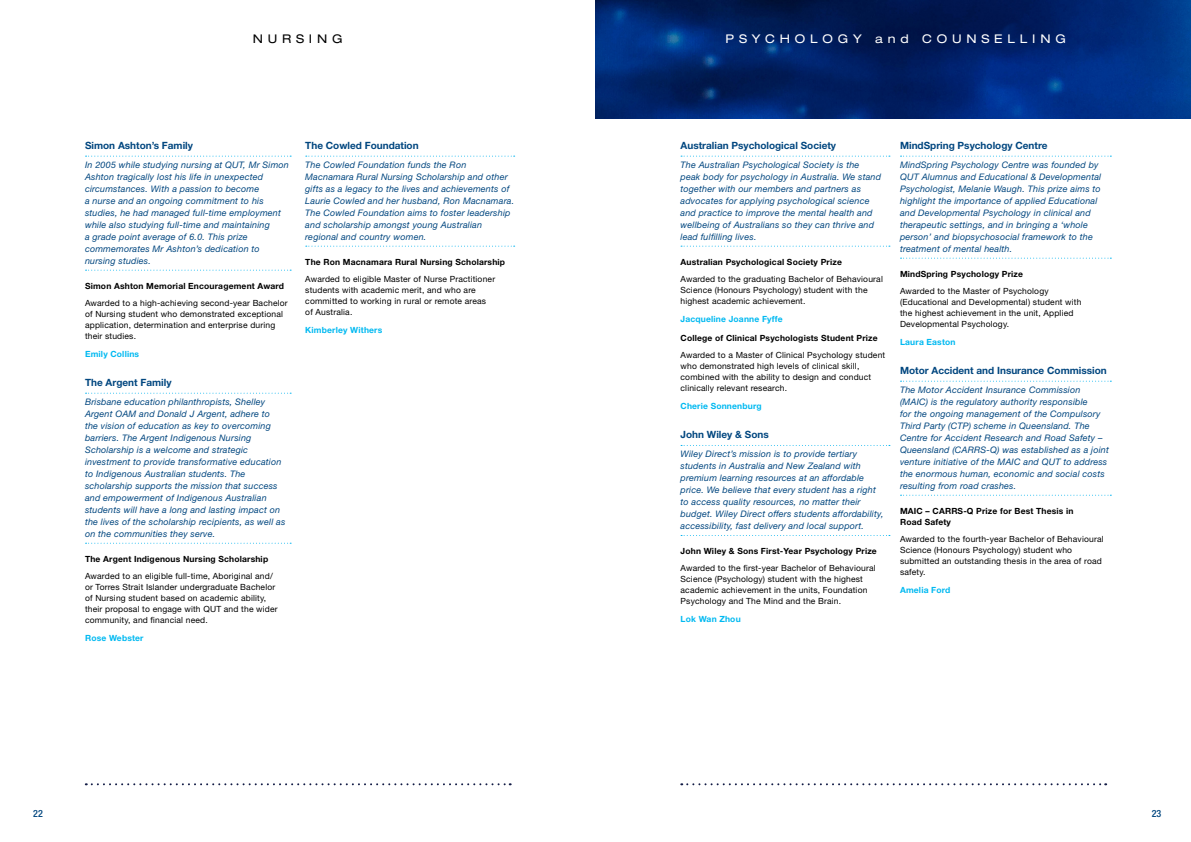
<style>
.page{position:relative;width:1191px;height:842px;background:#fff}
.page>*{position:absolute;margin:0;border:0;box-sizing:border-box;transform-origin:0 0}
.t1{font:expanded 12px "Helvetica Neue LT Pro";letter-spacing:.4em;color:#fff}
.t2{font:expanded 12px "Helvetica Neue LT Pro";letter-spacing:.4em;color:#000}
.t3{font:700 10px "Helvetica Neue LT Pro";color:#00467f}
.t4{font:500 condensed 10px "Helvetica Neue LT Pro";color:#00467f}
.t5{font:italic 9px/12px "Helvetica Neue LT Pro";letter-spacing:.02em;color:#00467f}
.t6{font:8.5px/11px "Helvetica Neue LT Pro";letter-spacing:.02em;color:#000}
.t7{font:700 8.5px/11px "Helvetica Neue LT Pro";letter-spacing:.02em;color:#000}
.t8{font:700 8.5px "Helvetica Neue LT Pro";letter-spacing:.02em;color:#00b9f1}
</style>
<div class="page">
<img style="left:595px;top:0;width:596px;height:118px">
<svg style="left:86px;top:783px;width:425px;height:2px"></svg>
<svg style="left:681px;top:783px;width:425px;height:2px"></svg>
<svg style="left:86px;top:156px;width:205px;height:1px"></svg>
<svg style="left:86px;top:270px;width:205px;height:1px"></svg>
<svg style="left:86px;top:393px;width:205px;height:1px"></svg>
<svg style="left:86px;top:543px;width:205px;height:1px"></svg>
<svg style="left:306px;top:156px;width:209px;height:1px"></svg>
<svg style="left:306px;top:246px;width:209px;height:1px"></svg>
<svg style="left:681px;top:156px;width:209px;height:1px"></svg>
<svg style="left:681px;top:246px;width:209px;height:1px"></svg>
<svg style="left:681px;top:445px;width:209px;height:1px"></svg>
<svg style="left:681px;top:535px;width:209px;height:1px"></svg>
<svg style="left:900px;top:156px;width:211px;height:1px"></svg>
<svg style="left:900px;top:258px;width:211px;height:1px"></svg>
<svg style="left:900px;top:381px;width:211px;height:1px"></svg>
<svg style="left:900px;top:495px;width:211px;height:1px"></svg>
<h1 class="t2" style="left:253px;top:31px;width:91px">NURSING</h1>
<h1 class="t1" style="left:725px;top:31px;width:342px">PSYCHOLOGY and COUNSELLING</h1>
<p class="t3" style="left:85px;top:139px;width:109px">Simon Ashton’s Family</p>
<p class="t5" style="left:85px;top:159px;width:205px">In 2005 while studying nursing at QUT, Mr Simon Ashton tragically lost his life in unexpected circumstances. With a passion to become<br>a nurse and an ongoing commitment to his studies, he had managed full-time employment while also studying full-time and maintaining<br>a grade point average of 6.0. This prize commemorates Mr Ashton’s dedication to nursing studies.</p>
<p class="t7" style="left:85px;top:280px;width:200px">Simon Ashton Memorial Encouragement Award</p>
<p class="t6" style="left:85px;top:297px;width:204px">Awarded to a high-achieving second-year Bachelor of Nursing student who demonstrated exceptional application, determination and enterprise during their studies.</p>
<p class="t8" style="left:85px;top:349px;width:56px">Emily Collins</p>
<p class="t3" style="left:85px;top:376px;width:88px">The Argent Family</p>
<p class="t5" style="left:85px;top:396px;width:202px">Brisbane education philanthropists, Shelley Argent OAM and Donald J Argent, adhere to<br>the vision of education as key to overcoming barriers. The Argent Indigenous Nursing Scholarship is a welcome and strategic investment to provide transformative education to Indigenous Australian students. The scholarship supports the mission that success and empowerment of Indigenous Australian students will have a long and lasting impact on the lives of the scholarship recipients, as well as on the communities they serve.</p>
<p class="t7" style="left:85px;top:553px;width:185px">The Argent Indigenous Nursing Scholarship</p>
<p class="t6" style="left:85px;top:570px;width:194px">Awarded to an eligible full-time, Aboriginal and/ or Torres Strait Islander undergraduate Bachelor of Nursing student based on academic ability, their proposal to engage with QUT and the wider community, and financial need.</p>
<p class="t8" style="left:85px;top:633px;width:60px">Rose Webster</p>
<p class="t3" style="left:305px;top:139px;width:115px">The Cowled Foundation</p>
<p class="t5" style="left:305px;top:159px;width:210px">The Cowled Foundation funds the Ron Macnamara Rural Nursing Scholarship and other gifts as a legacy to the lives and achievements of Laurie Cowled and her husband, Ron Macnamara.<br>The Cowled Foundation aims to foster leadership and scholarship amongst young Australian regional and country women.</p>
<p class="t7" style="left:305px;top:256px;width:201px">The Ron Macnamara Rural Nursing Scholarship</p>
<p class="t6" style="left:305px;top:273px;width:191px">Awarded to eligible Master of Nurse Practitioner students with academic merit, and who are committed to working in rural or remote areas of Australia.</p>
<p class="t8" style="left:305px;top:325px;width:78px">Kimberley Withers</p>
<p class="t3" style="left:680px;top:139px;width:157px">Australian Psychological Society</p>
<p class="t5" style="left:680px;top:159px;width:202px">The Australian Psychological Society is the peak body for psychology in Australia. We stand together with our members and partners as advocates for applying psychological science and practice to improve the mental health and wellbeing of Australians so they can thrive and lead fulfilling lives.</p>
<p class="t7" style="left:680px;top:256px;width:163px">Australian Psychological Society Prize</p>
<p class="t6" style="left:680px;top:273px;width:204px">Awarded to the graduating Bachelor of Behavioural<br>Science (Honours Psychology) student with the highest academic achievement.</p>
<p class="t8" style="left:680px;top:314px;width:103px">Jacqueline Joanne Fyffe</p>
<p class="t7" style="left:680px;top:333px;width:199px">College of Clinical Psychologists Student Prize</p>
<p class="t6" style="left:680px;top:349px;width:206px">Awarded to a Master of Clinical Psychology student who demonstrated high levels of clinical skill, combined with the ability to design and conduct clinically relevant research.</p>
<p class="t8" style="left:680px;top:401px;width:83px">Cherie Sonnenburg</p>
<p class="t3" style="left:680px;top:428px;width:90px">John Wiley &amp; Sons</p>
<p class="t5" style="left:680px;top:448px;width:204px">Wiley Direct’s mission is to provide tertiary students in Australia and New Zealand with premium learning resources at an affordable price. We believe that every student has a right to access quality resources, no matter their budget. Wiley Direct offers students affordability, accessibility, fast delivery and local support.</p>
<p class="t7" style="left:680px;top:546px;width:198px">John Wiley &amp; Sons First-Year Psychology Prize</p>
<p class="t6" style="left:680px;top:562px;width:196px">Awarded to the first-year Bachelor of Behavioural Science (Psychology) student with the highest academic achievement in the units, Foundation Psychology and The Mind and the Brain.</p>
<p class="t8" style="left:680px;top:614px;width:62px">Lok Wan Zhou</p>
<p class="t3" style="left:900px;top:139px;width:149px">MindSpring Psychology Centre</p>
<p class="t5" style="left:900px;top:159px;width:203px">MindSpring Psychology Centre was founded by QUT Alumnus and Educational &amp; Developmental Psychologist, Melanie Waugh. This prize aims to highlight the importance of applied Educational and Developmental Psychology in clinical and therapeutic settings, and in bringing a ‘whole person’ and biopsychosocial framework to the treatment of mental health.</p>
<p class="t7" style="left:900px;top:268px;width:124px">MindSpring Psychology Prize</p>
<p class="t6" style="left:900px;top:285px;width:183px">Awarded to the Master of Psychology (Educational and Developmental) student with the highest achievement in the unit, Applied Developmental Psychology.</p>
<p class="t8" style="left:900px;top:337px;width:57px">Laura Easton</p>
<p class="t3" style="left:900px;top:364px;width:208px">Motor Accident and Insurance Commission</p>
<p class="t5" style="left:900px;top:384px;width:210px">The Motor Accident Insurance Commission (MAIC) is the regulatory authority responsible<br>for the ongoing management of the Compulsory Third Party (CTP) scheme in Queensland. The Centre for Accident Research and Road Safety – Queensland (CARRS-Q) was established as a joint venture initiative of the MAIC and QUT to address the enormous human, economic and social costs resulting from road crashes.</p>
<p class="t7" style="left:900px;top:505px;width:175px">MAIC – CARRS-Q Prize for Best Thesis in<br>Road Safety</p>
<p class="t6" style="left:900px;top:533px;width:205px">Awarded to the fourth-year Bachelor of Behavioural Science (Honours Psychology) student who submitted an outstanding thesis in the area of road safety.</p>
<p class="t8" style="left:900px;top:585px;width:52px">Amelia Ford</p>
<p class="t4" style="left:33px;top:807px;width:11px">22</p>
<p class="t4" style="left:1151px;top:807px;width:11px">23</p>
</div>
